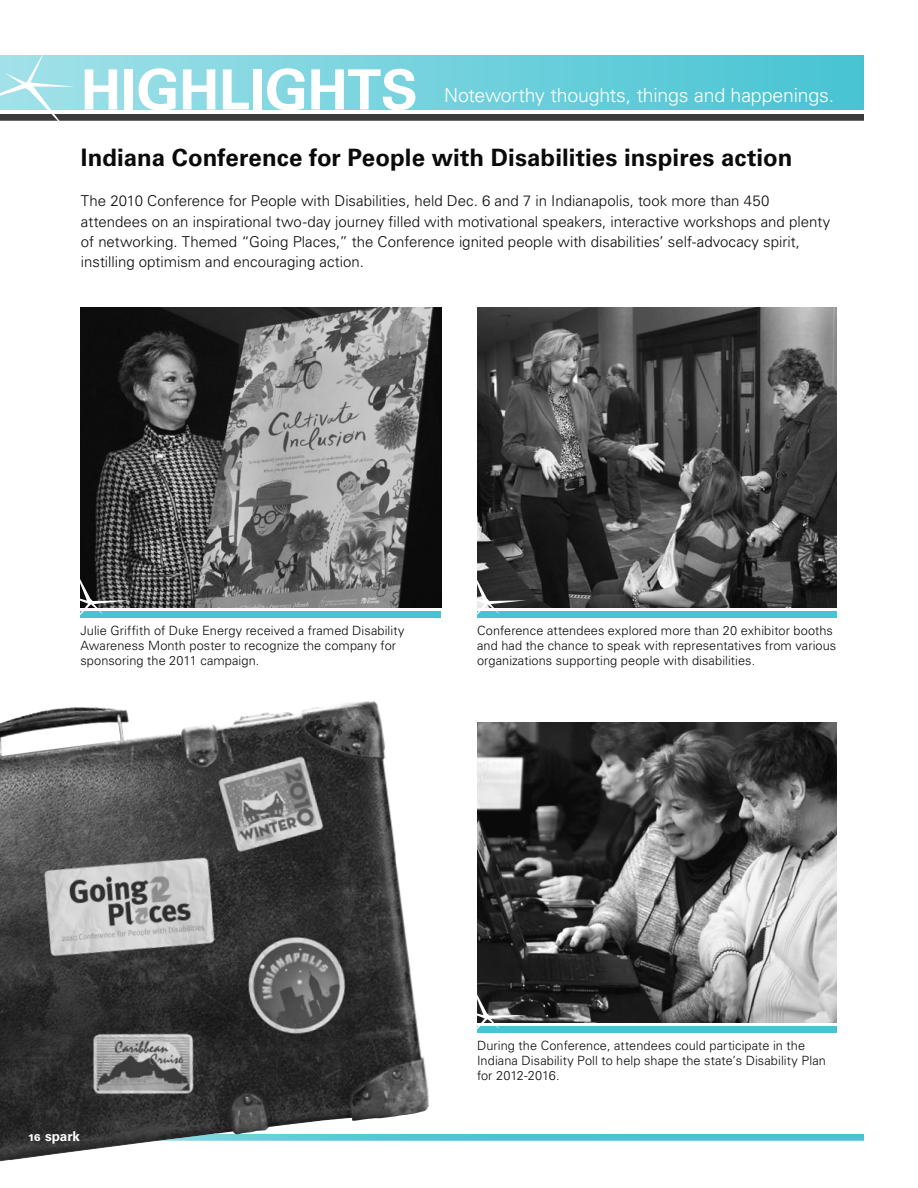
<style>
.page{position:relative;width:918px;height:1188px;background:#fff}
.page>*{position:absolute;margin:0;border:0;box-sizing:border-box;transform-origin:0 0}
.t1{font:700 55.5px "Univers";letter-spacing:-.005em;color:#fff}
.t2{font:700 24px "Univers";letter-spacing:.005em;color:#0b0a0b}
.t3{font:300 19.5px "Univers";letter-spacing:-.005em;color:#fff}
.t4{font:300 15px/20.2px "Univers";color:#0b0a0b}
.t5{font:700 13.5px "Univers";letter-spacing:-.005em;color:#fff}
.t6{font:300 12.75px/15px "Univers";letter-spacing:.005em;color:#0b0a0b}
.s1{font-weight:900;font-size:9.75px}
</style>
<div class="page">
<div style="left:84px;top:1134px;width:780px;height:7px;background:#47c3d3"></div>
<img style="left:80px;top:308px;width:361px;height:300px">
<div style="left:80px;top:611px;width:361px;height:7px;background:#47c3d3"></div>
<svg style="left:80px;top:566px;width:50px;height:49px"></svg>
<img style="left:477px;top:308px;width:360px;height:300px">
<div style="left:477px;top:611px;width:360px;height:7px;background:#47c3d3"></div>
<svg style="left:477px;top:566px;width:49px;height:49px"></svg>
<img style="left:0;top:701px;width:430px;height:460px">
<div style="left:0;top:114px;width:864px;height:7px;background:#3b3b3c"></div>
<div style="left:0;top:56px;width:864px;height:54px;background:linear-gradient(to right,#a2e1e9,#47c3d3)"></div>
<svg style="left:0;top:55px;width:75px;height:66px"></svg>
<img style="left:477px;top:723px;width:360px;height:300px">
<div style="left:477px;top:1026px;width:360px;height:6px;background:#47c3d3"></div>
<svg style="left:477px;top:981px;width:49px;height:52px"></svg>
<h1 class="t1" style="left:81px;top:57px;width:338px">HIGHLIGHTS</h1>
<h3 class="t3" style="left:444px;top:83px;width:392px">Noteworthy thoughts, things and happenings.</h3>
<h2 class="t2" style="left:81px;top:143px;width:713px">Indiana Conference for People with Disabilities inspires action</h2>
<p class="t4" style="left:81px;top:191px;width:751px">The 2010 Conference for People with Disabilities, held Dec. 6 and 7 in Indianapolis, took more than 450 attendees on an inspirational two-day journey filled with motivational speakers, interactive workshops and plenty of networking. Themed “Going Places,” the Conference ignited people with disabilities’ self-advocacy spirit, instilling optimism and encouraging action.</p>
<p class="t6" style="left:80px;top:623px;width:326px">Julie Griffith of Duke Energy received a framed Disability<br>Awareness M onth poster to recognize the company for sponsoring the 2011 campaign.</p>
<p class="t6" style="left:477px;top:623px;width:361px">Conference attendees explored more than 20 exhibitor booths and had the chance to speak with representatives from various organizations supporting people with disabilities.</p>
<p class="t5" style="left:28px;top:1128px;width:53px"><span class="s1">16</span> spark</p>
<p class="t6" style="left:477px;top:1038px;width:350px">During the Conference, attendees could participate in the<br>Indiana Disability Poll to help shape the state’s Disability Plan for 2012-2016.</p>
</div>
